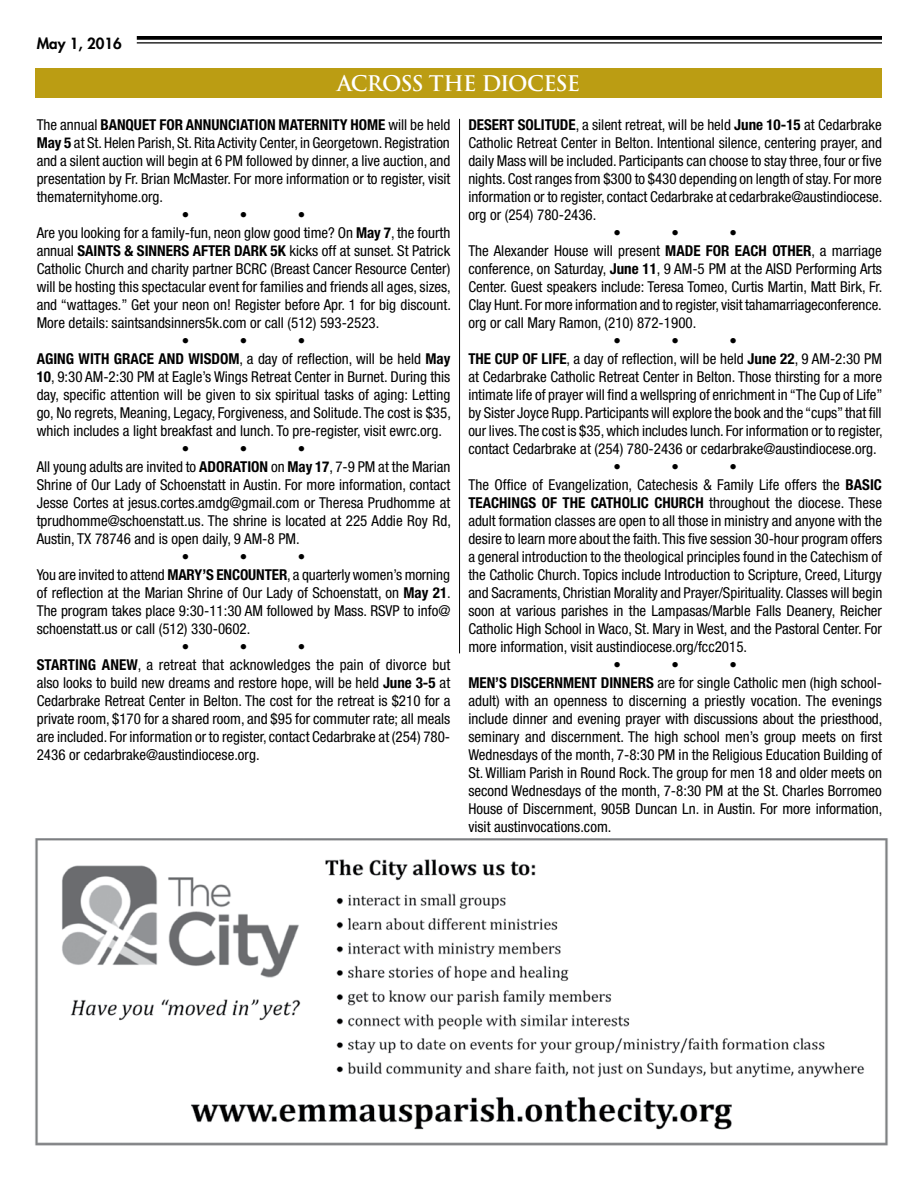
<style>
.page{position:relative;width:918px;height:1188px;background:#fff}
.page>*{position:absolute;margin:0;border:0;box-sizing:border-box;transform-origin:0 0}
.t1{font:700 21px "Trajan Pro";letter-spacing:-.05em;color:#fff}
.t2{font:condensed 15px/18px "Helvetica Neue LT Std";color:#000}
.t3{font:700 condensed 15px "Helvetica Neue LT Std";color:#000}
.t4{font:800 15px "Futura Std";color:#000}
.s1{font-weight:400}
.s2{font-weight:700}
</style>
<div class="page">
<div style="left:35px;top:68px;width:847px;height:30px;background:#bb9d13"></div>
<hr style="left:459px;top:119px;width:1px;height:534px;background:#000">
<img style="left:35px;top:838px;width:853px;height:308px">
<svg style="left:137px;top:36px;width:745px;height:4px;background:#0f0f0f"></svg>
<hr style="left:137px;top:42px;width:745px;height:2px;background:#000">
<p class="t4" style="left:37px;top:34px;width:87px">May 1, 2016</p>
<h1 class="t1" style="left:337px;top:70px;width:244px">ACROSS THE DIOCESE</h1>
<p class="t3" style="left:37px;top:115px;width:415px"><span class="s1">The annual</span> BANQUET FOR ANNUNCIATION MATERNITY HOME <span class="s1">will be held</span></p>
<p class="t2" style="left:37px;top:133px;width:415px"><span class="s2">May 5</span> at St. Helen Parish, St. Rita Activity Center, in Georgetown. Registration</p>
<p class="t2" style="left:37px;top:151px;width:415px">and a silent auction will begin at 6 PM followed by dinner, a live auction, and</p>
<p class="t2" style="left:37px;top:169px;width:415px">presentation by Fr. Brian McMaster. For more information or to register, visit</p>
<p class="t2" style="left:37px;top:187px;width:128px">thematernityhome.org.</p>
<p class="t2" style="left:182px;top:205px;width:9px">•</p>
<p class="t2" style="left:240px;top:205px;width:9px">•</p>
<p class="t2" style="left:298px;top:205px;width:9px">•</p>
<p class="t2" style="left:37px;top:223px;width:415px">Are you looking for a family-fun, neon glow good time? On <span class="s2">May 7</span>, the fourth</p>
<p class="t2" style="left:37px;top:241px;width:415px">annual <span class="s2">SAINTS &amp; SINNERS AFTER DARK 5K</span> kicks off at sunset. St Patrick</p>
<p class="t2" style="left:37px;top:259px;width:415px">Catholic Church and charity partner BCRC (Breast Cancer Resource Center)</p>
<p class="t2" style="left:37px;top:277px;width:416px">will be hosting this spectacular event for families and friends all ages, sizes,</p>
<p class="t2" style="left:37px;top:295px;width:416px">and “wattages.” Get your neon on! Register before Apr. 1 for big discount.</p>
<p class="t2" style="left:37px;top:313px;width:344px">More details: saintsandsinners5k.com or call (512) 593-2523.</p>
<p class="t2" style="left:182px;top:331px;width:9px">•</p>
<p class="t2" style="left:240px;top:331px;width:9px">•</p>
<p class="t2" style="left:298px;top:331px;width:9px">•</p>
<p class="t2" style="left:37px;top:349px;width:415px"><span class="s2">AGING WITH GRACE AND WISDOM</span>, a day of reflection, will be held <span class="s2">May</span></p>
<p class="t2" style="left:37px;top:367px;width:415px"><span class="s2">10</span>, 9:30 AM-2:30 PM at Eagle’s Wings Retreat Center in Burnet. During this</p>
<p class="t2" style="left:37px;top:385px;width:415px">day, specific attention will be given to six spiritual tasks of aging: Letting</p>
<p class="t2" style="left:37px;top:403px;width:416px">go, No regrets, Meaning, Legacy, Forgiveness, and Solitude. The cost is $35,</p>
<p class="t2" style="left:37px;top:421px;width:407px">which includes a light breakfast and lunch. To pre-register, visit ewrc.org.</p>
<p class="t2" style="left:182px;top:439px;width:9px">•</p>
<p class="t2" style="left:240px;top:439px;width:9px">•</p>
<p class="t2" style="left:298px;top:439px;width:9px">•</p>
<p class="t2" style="left:37px;top:457px;width:415px">All young adults are invited to <span class="s2">ADORATION</span> on <span class="s2">May 17</span>, 7-9 PM at the Marian</p>
<p class="t2" style="left:37px;top:475px;width:415px">Shrine of Our Lady of Schoenstatt in Austin. For more information, contact</p>
<p class="t2" style="left:37px;top:493px;width:415px">Jesse Cortes at jesus.cortes.amdg@gmail.com or Theresa Prudhomme at</p>
<p class="t2" style="left:37px;top:511px;width:416px">tprudhomme@schoenstatt.us. The shrine is located at 225 Addie Roy Rd,</p>
<p class="t2" style="left:37px;top:529px;width:265px">Austin, TX 78746 and is open daily, 9 AM-8 PM.</p>
<p class="t2" style="left:182px;top:547px;width:9px">•</p>
<p class="t2" style="left:240px;top:547px;width:9px">•</p>
<p class="t2" style="left:298px;top:547px;width:9px">•</p>
<p class="t2" style="left:37px;top:565px;width:415px">You are invited to attend <span class="s2">MARY’S ENCOUNTER</span>, a quarterly women’s morning</p>
<p class="t2" style="left:37px;top:583px;width:416px">of reflection at the Marian Shrine of Our Lady of Schoenstatt, on <span class="s2">May 21</span>.</p>
<p class="t2" style="left:37px;top:601px;width:415px">The program takes place 9:30-11:30 AM followed by Mass. RSVP to info@</p>
<p class="t2" style="left:37px;top:619px;width:215px">schoenstatt.us or call (512) 330-0602.</p>
<p class="t2" style="left:182px;top:637px;width:9px">•</p>
<p class="t2" style="left:240px;top:637px;width:9px">•</p>
<p class="t2" style="left:468px;top:115px;width:415px"><span class="s2">DESERT SOLITUDE</span>, a silent retreat, will be held <span class="s2">June 10-15</span> at Cedarbrake</p>
<p class="t2" style="left:468px;top:133px;width:415px">Catholic Retreat Center in Belton. Intentional silence, centering prayer, and</p>
<p class="t2" style="left:468px;top:151px;width:415px">daily Mass will be included. Participants can choose to stay three, four or five</p>
<p class="t2" style="left:468px;top:169px;width:415px">nights. Cost ranges from $300 to $430 depending on length of stay. For more</p>
<p class="t2" style="left:468px;top:187px;width:416px">information or to register, contact Cedarbrake at cedarbrake@austindiocese.</p>
<p class="t2" style="left:468px;top:205px;width:130px">org or (254) 780-2436.</p>
<p class="t2" style="left:614px;top:223px;width:9px">•</p>
<p class="t2" style="left:671px;top:223px;width:9px">•</p>
<p class="t2" style="left:729px;top:223px;width:9px">•</p>
<p class="t2" style="left:468px;top:241px;width:415px">The Alexander House will present <span class="s2">MADE FOR EACH OTHER</span>, a marriage</p>
<p class="t2" style="left:468px;top:259px;width:415px">conference, on Saturday, <span class="s2">June 11</span>, 9 AM-5 PM at the AISD Performing Arts</p>
<p class="t2" style="left:468px;top:277px;width:416px">Center. Guest speakers include: Teresa Tomeo, Curtis Martin, Matt Birk, Fr.</p>
<p class="t2" style="left:468px;top:295px;width:415px">Clay Hunt. For more information and to register, visit tahamarriageconference.</p>
<p class="t2" style="left:468px;top:313px;width:229px">org or call Mary Ramon, (210) 872-1900.</p>
<p class="t2" style="left:614px;top:331px;width:9px">•</p>
<p class="t2" style="left:671px;top:331px;width:9px">•</p>
<p class="t2" style="left:729px;top:331px;width:9px">•</p>
<p class="t2" style="left:468px;top:349px;width:415px"><span class="s2">THE CUP OF LIFE</span>, a day of reflection, will be held <span class="s2">June 22</span>, 9 AM-2:30 PM</p>
<p class="t2" style="left:468px;top:367px;width:415px">at Cedarbrake Catholic Retreat Center in Belton. Those thirsting for a more</p>
<p class="t2" style="left:468px;top:385px;width:416px">intimate life of prayer will find a wellspring of enrichment in “The Cup of Life”</p>
<p class="t2" style="left:468px;top:403px;width:415px">by Sister Joyce Rupp. Participants will explore the book and the “cups” that fill</p>
<p class="t2" style="left:468px;top:421px;width:416px">our lives. The cost is $35, which includes lunch. For information or to register,</p>
<p class="t2" style="left:468px;top:439px;width:410px">contact Cedarbrake at (254) 780-2436 or cedarbrake@austindiocese.org.</p>
<p class="t2" style="left:614px;top:457px;width:9px">•</p>
<p class="t2" style="left:671px;top:457px;width:9px">•</p>
<p class="t2" style="left:729px;top:457px;width:9px">•</p>
<p class="t2" style="left:468px;top:475px;width:415px">The Office of Evangelization, Catechesis &amp; Family Life offers the <span class="s2">BASIC</span></p>
<p class="t3" style="left:468px;top:493px;width:415px">TEACHINGS OF THE CATHOLIC CHURCH <span class="s1">throughout the diocese. These</span></p>
<p class="t2" style="left:468px;top:511px;width:415px">adult formation classes are open to all those in ministry and anyone with the</p>
<p class="t2" style="left:468px;top:529px;width:416px">desire to learn more about the faith. This five session 30-hour program offers</p>
<p class="t2" style="left:468px;top:547px;width:415px">a general introduction to the theological principles found in the Catechism of</p>
<p class="t2" style="left:468px;top:565px;width:415px">the Catholic Church. Topics include Introduction to Scripture, Creed, Liturgy</p>
<p class="t2" style="left:468px;top:583px;width:416px">and Sacraments, Christian Morality and Prayer/Spirituality. Classes will begin</p>
<p class="t2" style="left:468px;top:601px;width:415px">soon at various parishes in the Lampasas/Marble Falls Deanery, Reicher</p>
<p class="t2" style="left:468px;top:619px;width:415px">Catholic High School in Waco, St. Mary in West, and the Pastoral Center. For</p>
<p class="t2" style="left:468px;top:637px;width:280px">more information, visit austindiocese.org/fcc2015.</p>
<p class="t2" style="left:614px;top:655px;width:9px">•</p>
<p class="t2" style="left:671px;top:655px;width:9px">•</p>
<p class="t2" style="left:37px;top:637px;width:415px;text-indent:261px">•<br><span class="s2">STARTING ANEW</span>, a retreat that acknowledges the pain of divorce but also looks to build new dreams and restore hope, will be held <span class="s2">June 3-5</span> at Cedarbrake Retreat Center in Belton. The cost for the retreat is $210 for a private room, $170 for a shared room, and $95 for commuter rate; all meals are included. For information or to register, contact Cedarbrake at (254) 780- 2436 or cedarbrake@austindiocese.org.</p>
<p class="t2" style="left:468px;top:655px;width:416px;text-indent:261px">•<br><span class="s2">MEN’S DISCERNMENT DINNERS</span> are for single Catholic men (high school&shy;adult) with an openness to discerning a priestly vocation. The evenings include dinner and evening prayer with discussions about the priesthood, seminary and discernment. The high school men’s group meets on first Wednesdays of the month, 7-8:30 PM in the Religious Education Building of St. William Parish in Round Rock. The group for men 18 and older meets on second Wednesdays of the month, 7-8:30 PM at the St. Charles Borromeo House of Discernment, 905B Duncan Ln. in Austin. For more information, visit austinvocations.com.</p>
</div>
